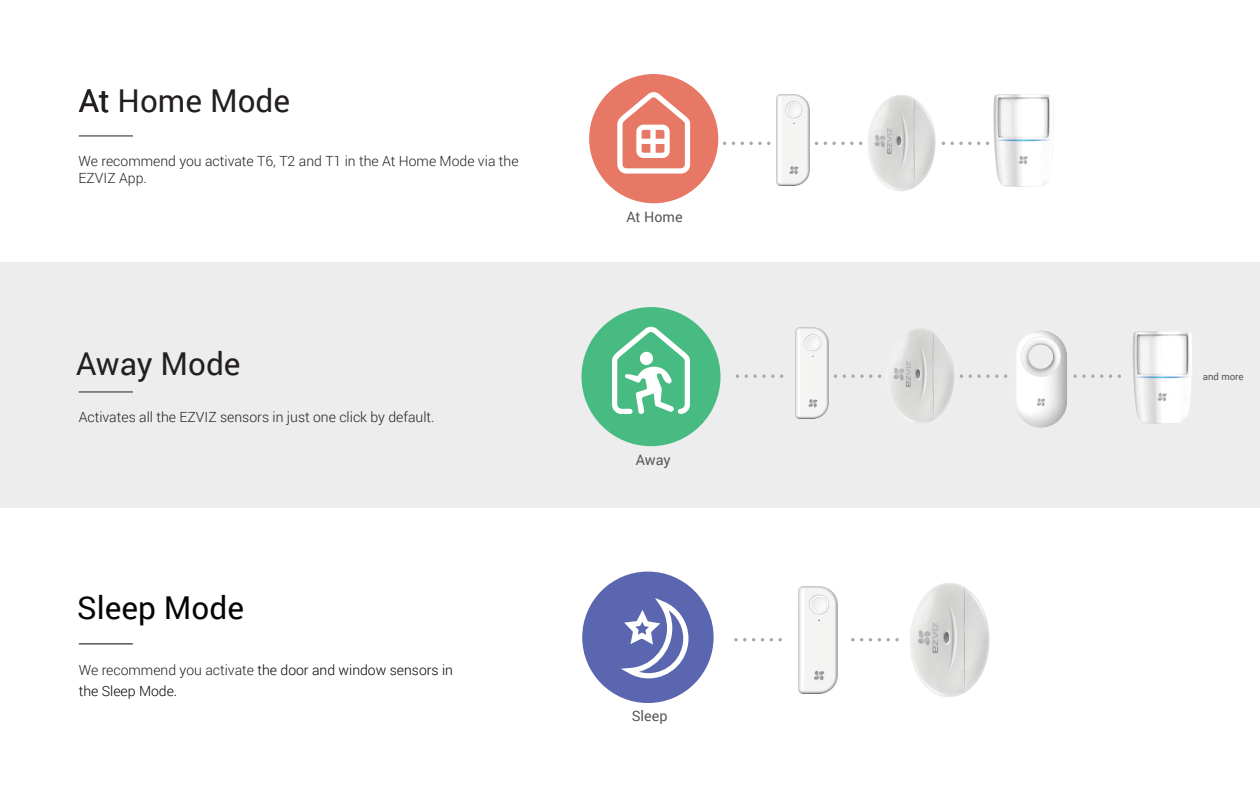
<style>
.page{position:relative;width:1260px;height:788px;background:#fff}
.page>*{position:absolute;margin:0;border:0;box-sizing:border-box;transform-origin:0 0}
.t1{font:31.5px "Roboto";color:#231f20}
.t2{font:31.5px "Roboto";color:#030303}
.t3{font:14.35px "Roboto";color:#57585a}
.t4{font:300 14px/16.8px "Roboto";color:#231f20}
.t5{font:300 14px/21px "Roboto";color:#030303}
.t6{font:9.62px "Roboto";color:#57585a}
.s1{color:#231f20}
</style>
<div class="page">
<div style="left:0;top:262px;width:1260px;height:246px;background:#ededed"></div>
<hr style="left:79px;top:643px;width:54px;height:1px;background:#050404">
<hr style="left:79px;top:391px;width:54px;height:1px;background:#231f20">
<hr style="left:79px;top:135px;width:54px;height:1px;background:#231f20">
<div style="left:589px;top:74px;width:129px;height:129px;background:#e67865;border-radius:50%"></div>
<svg style="left:617px;top:87px;width:76px;height:87px"></svg>
<div style="left:636px;top:125px;width:34px;height:33px;border:5px solid #fff;border-radius:5px"></div>
<div style="left:650px;top:127px;width:6px;height:27px;background:#fff"></div>
<div style="left:639px;top:139px;width:28px;height:5px;background:#fff"></div>
<img style="left:993px;top:94px;width:61px;height:93px">
<img style="left:868px;top:95px;width:67px;height:96px">
<img style="left:777px;top:94px;width:33px;height:91px">
<svg style="left:725px;top:141px;width:45px;height:4px"></svg>
<svg style="left:816px;top:141px;width:46px;height:4px"></svg>
<svg style="left:943px;top:141px;width:46px;height:4px"></svg>
<div style="left:581px;top:307px;width:139px;height:139px;background:#47bb82;border-radius:50%"></div>
<svg style="left:612px;top:326px;width:78px;height:88px"></svg>
<img style="left:1151px;top:332px;width:41px;height:92px">
<img style="left:893px;top:328px;width:39px;height:95px">
<img style="left:796px;top:327px;width:33px;height:91px">
<img style="left:932px;top:330px;width:219px;height:98px">
<svg style="left:737px;top:374px;width:46px;height:4px"></svg>
<svg style="left:835px;top:374px;width:46px;height:4px"></svg>
<svg style="left:961px;top:374px;width:46px;height:4px"></svg>
<svg style="left:1075px;top:374px;width:46px;height:4px"></svg>
<div style="left:582px;top:571px;width:132px;height:132px;background:#5a66af;border-radius:50%"></div>
<svg style="left:621px;top:598px;width:68px;height:81px"></svg>
<img style="left:910px;top:583px;width:80px;height:114px">
<img style="left:799px;top:586px;width:38px;height:107px">
<svg style="left:736px;top:638px;width:45px;height:3px"></svg>
<svg style="left:853px;top:638px;width:45px;height:3px"></svg>
<h1 class="t1" style="left:79px;top:78px;width:213px">At Home Mode</h1>
<p class="t4" style="left:79px;top:152px;width:442px">We recommend you activate T6, T2 and T1 in the At Home Mode via the<br>EZVIZ App.</p>
<h1 class="t1" style="left:76px;top:341px;width:166px">Away Mode</h1>
<p class="t4" style="left:79px;top:408px;width:357px">Activates all the EZVIZ sensors in just one click by default.</p>
<h1 class="t2" style="left:77px;top:585px;width:168px">Sleep Mode</h1>
<p class="t5" style="left:79px;top:659px;width:376px"><span class="s1">We recommend you activate</span> the door and window sensors in the Sleep Mode.</p>
<p class="t3" style="left:626px;top:206px;width:58px">At Home</p>
<p class="t3" style="left:636px;top:450px;width:36px">Away</p>
<p class="t3" style="left:632px;top:705px;width:37px">Sleep</p>
<p class="t6" style="left:1203px;top:370px;width:42px">and more</p>
</div>
